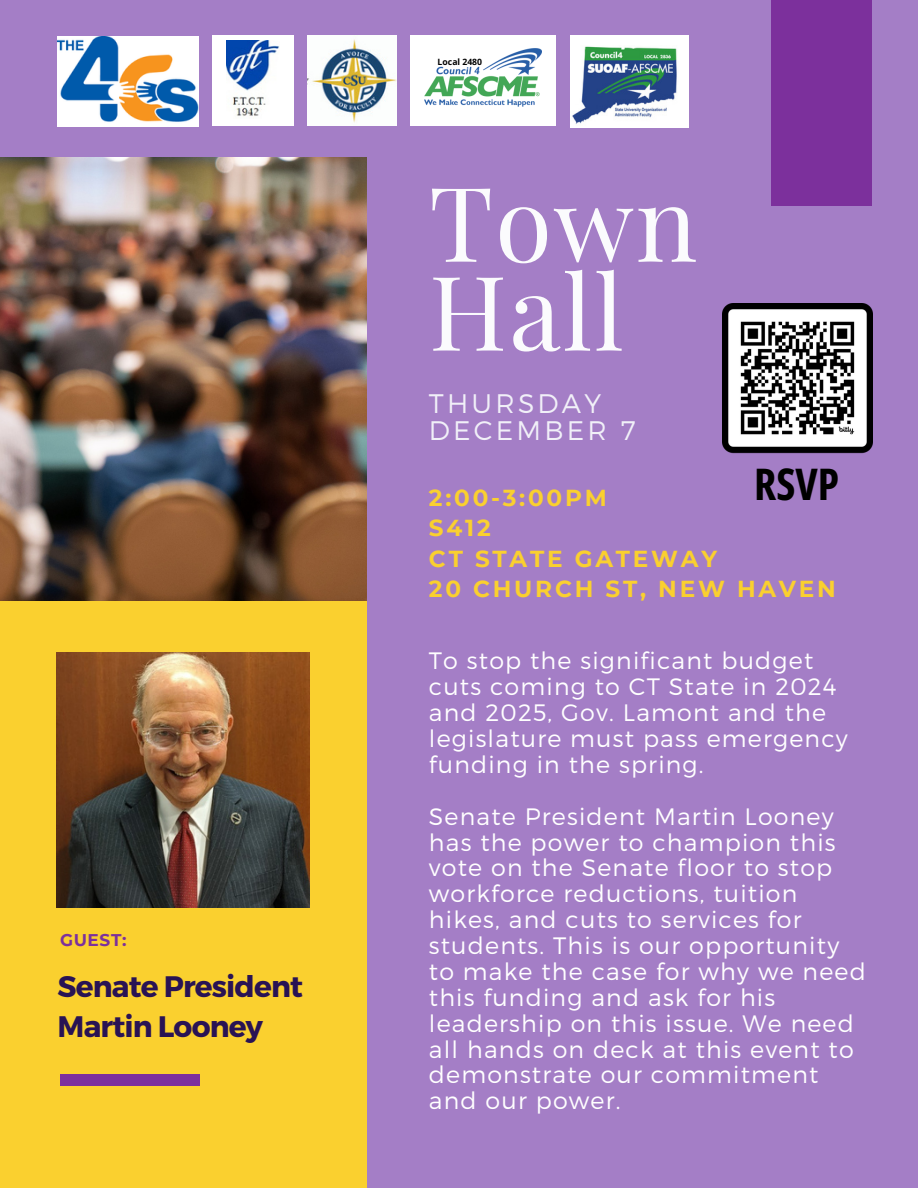
<style>
.page{position:relative;width:918px;height:1188px;background:#a47ec6}
.page>*{position:absolute;margin:0;border:0;box-sizing:border-box;transform-origin:0 0}
.t1{font:103.5px "Playfair Display";letter-spacing:.02em;color:#fbfbfd}
.t2{font:700 43.5px "Open Sans Condensed";color:#000}
.t3{font:700 29.7px "Montserrat";letter-spacing:-.03em;color:#291354}
.t4{font:300 26.85px "Montserrat";letter-spacing:.12em;color:#f1f0f8}
.t5{font:300 23.7px/25.8px "Montserrat";letter-spacing:.05em;color:#fff}
.t6{font:700 23.1px "Montserrat";letter-spacing:.12em;color:#fad02f}
.t7{font:700 16.95px "Montserrat";letter-spacing:.035em;color:#7c309c}
.t8{font:700 8.7px "Open Sans";color:#000}
</style>
<div class="page">
<img style="left:1px;top:158px;width:365px;height:443px">
<div style="left:0;top:602px;width:366px;height:586px;background:#fad02f"></div>
<img style="left:57px;top:652px;width:253px;height:255px">
<div style="left:60px;top:1074px;width:139px;height:11px;background:#7c309c"></div>
<div style="left:771px;top:0;width:101px;height:206px;background:#7c309c"></div>
<img style="left:58px;top:36px;width:140px;height:90px">
<div style="left:213px;top:35px;width:81px;height:91px;background:#fff"></div>
<img style="left:227px;top:41px;width:53px;height:75px">
<img style="left:308px;top:35px;width:88px;height:90px">
<div style="left:411px;top:35px;width:145px;height:91px;background:#fff"></div>
<img style="left:425px;top:48px;width:117px;height:59px">
<div style="left:570px;top:35px;width:118px;height:93px;background:#fff"></div>
<img style="left:572px;top:46px;width:105px;height:78px">
<img style="left:723px;top:303px;width:149px;height:151px">
<p class="t7" style="left:60px;top:930px;width:68px">GUEST:</p>
<p class="t3" style="left:58px;top:967px;width:247px">Senate President</p>
<p class="t3" style="left:58px;top:1007px;width:207px">Martin Looney</p>
<p class="t8" style="left:438px;top:56px;width:46px">Local 2480</p>
<p class="t1" style="left:429px;top:150px;width:270px">Town</p>
<p class="t1" style="left:429px;top:239px;width:196px">Hall</p>
<p class="t4" style="left:429px;top:386px;width:174px">THURSDAY</p>
<p class="t4" style="left:429px;top:413px;width:208px">DECEMBER 7</p>
<p class="t2" style="left:754px;top:453px;width:86px">RSVP</p>
<p class="t6" style="left:429px;top:483px;width:179px">2:00-3:00PM</p>
<p class="t6" style="left:429px;top:514px;width:63px">S412</p>
<p class="t6" style="left:429px;top:544px;width:290px">CT STATE GATEWAY</p>
<p class="t6" style="left:429px;top:575px;width:408px">20 CHURCH ST, NEW HAVEN</p>
<p class="t5" style="left:429px;top:647px;width:420px">To stop the significant budget cuts coming to CT State in 2024 and 2025, Gov. Lamont and the legislature must pass emergency funding in the spring.</p>
<p class="t5" style="left:429px;top:802px;width:438px">Senate President Martin Looney has the power to champion this vote on the Senate floor to stop workforce reductions, tuition hikes, and cuts to services for students. This is our opportunity to make the case for why we need this funding and ask for his leadership on this issue. We need all hands on deck at this event to demonstrate our commitment and our power.</p>
</div>
